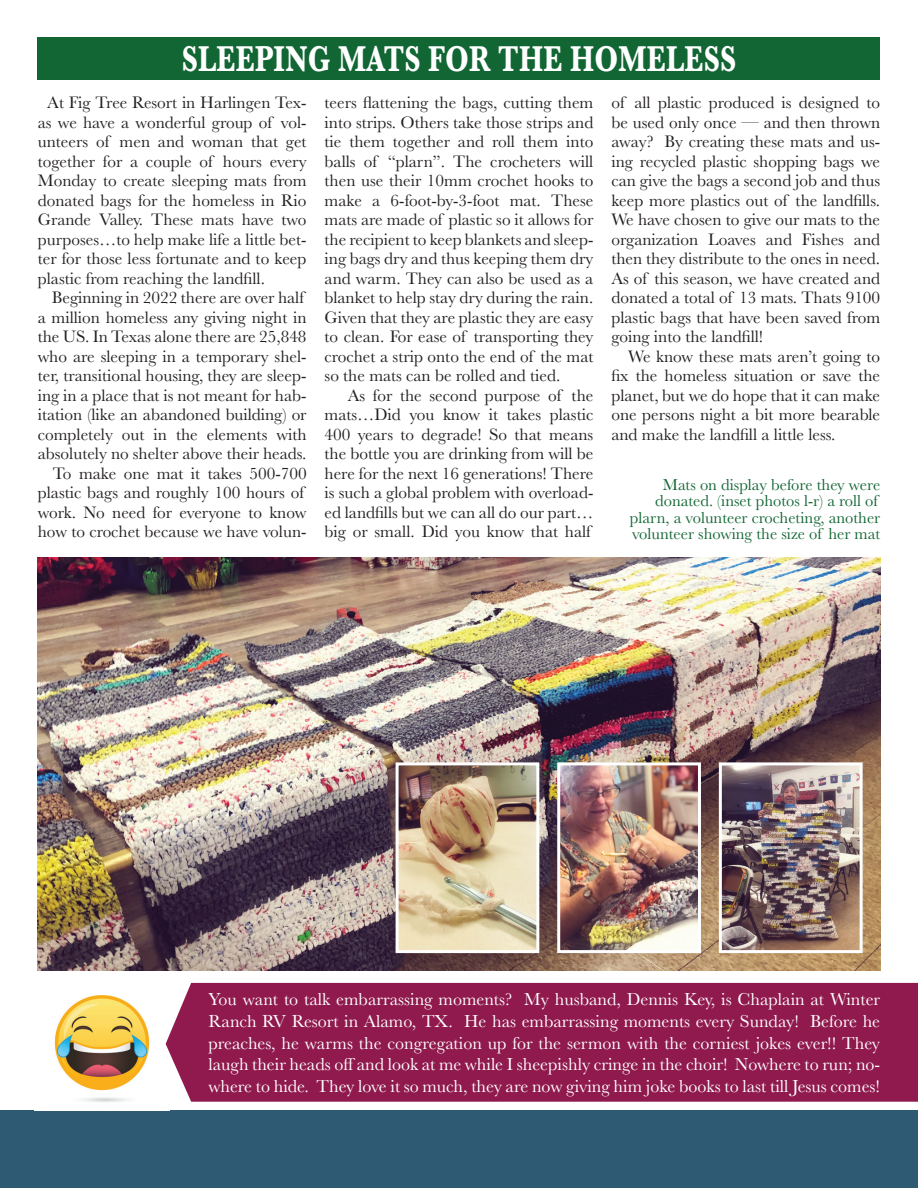
<style>
.page{position:relative;width:918px;height:1188px;background:#fff}
.page>*{position:absolute;margin:0;border:0;box-sizing:border-box;transform-origin:0 0}
.t1{font:700 37.35px "Baskerville";letter-spacing:.01em;color:#fff;scale:.76 1}
.t2{font:18px/21.6px "Baskerville";color:#fff;text-align:justify}
.t3{font:17.25px/19.5px "Baskerville";color:#231f20;text-align:justify}
.t4{font:16.5px/16.5px "Baskerville";color:#126634;text-align:right}
</style>
<div class="page">
<img style="left:38px;top:558px;width:842px;height:412px">
<img style="left:400px;top:766px;width:135px;height:183px">
<div style="left:396px;top:762px;width:143px;height:191px;border:3px solid #fff"></div>
<img style="left:561px;top:766px;width:136px;height:183px">
<div style="left:557px;top:762px;width:144px;height:191px;border:3px solid #fff"></div>
<img style="left:723px;top:766px;width:136px;height:183px">
<div style="left:719px;top:762px;width:144px;height:191px;border:3px solid #fff"></div>
<div style="left:38px;top:38px;width:842px;height:42px;background:#126634"></div>
<div style="left:0;top:1110px;width:918px;height:78px;background:#2f5a73"></div>
<img style="left:54px;top:995px;width:112px;height:107px">
<div style="left:166px;top:983px;width:752px;height:119px;background:#90194e"></div>
<h1 class="t1" style="left:182px;top:33px;width:731px">SLEEPING MATS FOR THE HOMELESS</h1>
<p class="t3" style="left:38px;top:93px;width:270px;text-indent:10px">At Fig Tree Resort in Harlingen Tex&shy;as we have a wonderful group of vol&shy;unteers of men and woman that get together for a couple of hours every Monday to create sleeping mats from donated bags for the homeless in Rio Grande Valley. These mats have two purposes…to help make life a little bet&shy;ter for those less fortunate and to keep plastic from reaching the landfill.</p>
<p class="t3" style="left:38px;top:288px;width:270px;text-align:right">Beginning in 2022 there are over half<br>a million homeless any giving night in the US. In Texas alone there are 25,848 who are sleeping in a temporary shel&shy;ter, transitional housing, they are sleep&shy;ing in a place that is not meant for hab&shy;itation (like an abandoned building) or completely out in the elements with absolutely no shelter above their heads.<br>To make one mat it takes 500-700 plastic bags and roughly 100 hours of work. No need for everyone to know how to crochet because we have volun-</p>
<p class="t3" style="left:325px;top:93px;width:270px">teers flattening the bags, cutting them into strips. Others take those strips and tie them together and roll them into balls of “plarn”. The crocheters will then use their 10mm crochet hooks to make a 6-foot-by-3-foot mat. These mats are made of plastic so it allows for the recipient to keep blankets and sleep&shy;ing bags dry and thus keeping them dry and warm. They can also be used as a blanket to help stay dry during the rain.<br>Given that they are plastic they are easy to clean. For ease of transporting they crochet a strip onto the end of the mat so the mats can be rolled and tied.</p>
<p class="t3" style="left:325px;top:386px;width:270px;text-indent:23px">As for the second purpose of the mats…Did you know it takes plastic 400 years to degrade! So that means the bottle you are drinking from will be here for the next 16 generations! There is such a global problem with overload&shy;ed landfills but we can all do our part… big or small. Did you know that half</p>
<p class="t3" style="left:611px;top:93px;width:270px">of all plastic produced is designed to be used only once — and then thrown away? By creating these mats and us&shy;ing recycled plastic shopping bags we can give the bags a second job and thus keep more plastics out of the landfills.<br>We have chosen to give our mats to the organization Loaves and Fishes and then they distribute to the ones in need.<br>As of this season, we have created and donated a total of 13 mats. Thats 9100 plastic bags that have been saved from going into the landfill!</p>
<p class="t3" style="left:611px;top:346px;width:270px;text-indent:17px">We know these mats aren’t going to fix the homeless situation or save the planet, but we do hope that it can make one persons night a bit more bearable and make the landfill a little less.</p>
<p class="t4" style="left:630px;top:476px;width:252px">Mats on display before they were donated. (inset photos l-r) a roll of plarn, a volunteer crocheting, another volunteer showing the size of her mat</p>
<p class="t2" style="left:208px;top:989px;width:673px">You want to talk embarrassing moments? My husband, Dennis Key, is Chaplain at Winter Ranch RV Resort in Alamo, TX. He has embarrassing moments every Sunday! Before he preaches, he warms the congregation up for the sermon with the corniest jokes ever!! They laugh their heads off and look at me while I sheepishly cringe in the choir! Nowhere to run; no&shy;where to hide. They love it so much, they are now giving him joke books to last till Jesus comes!</p>
</div>
